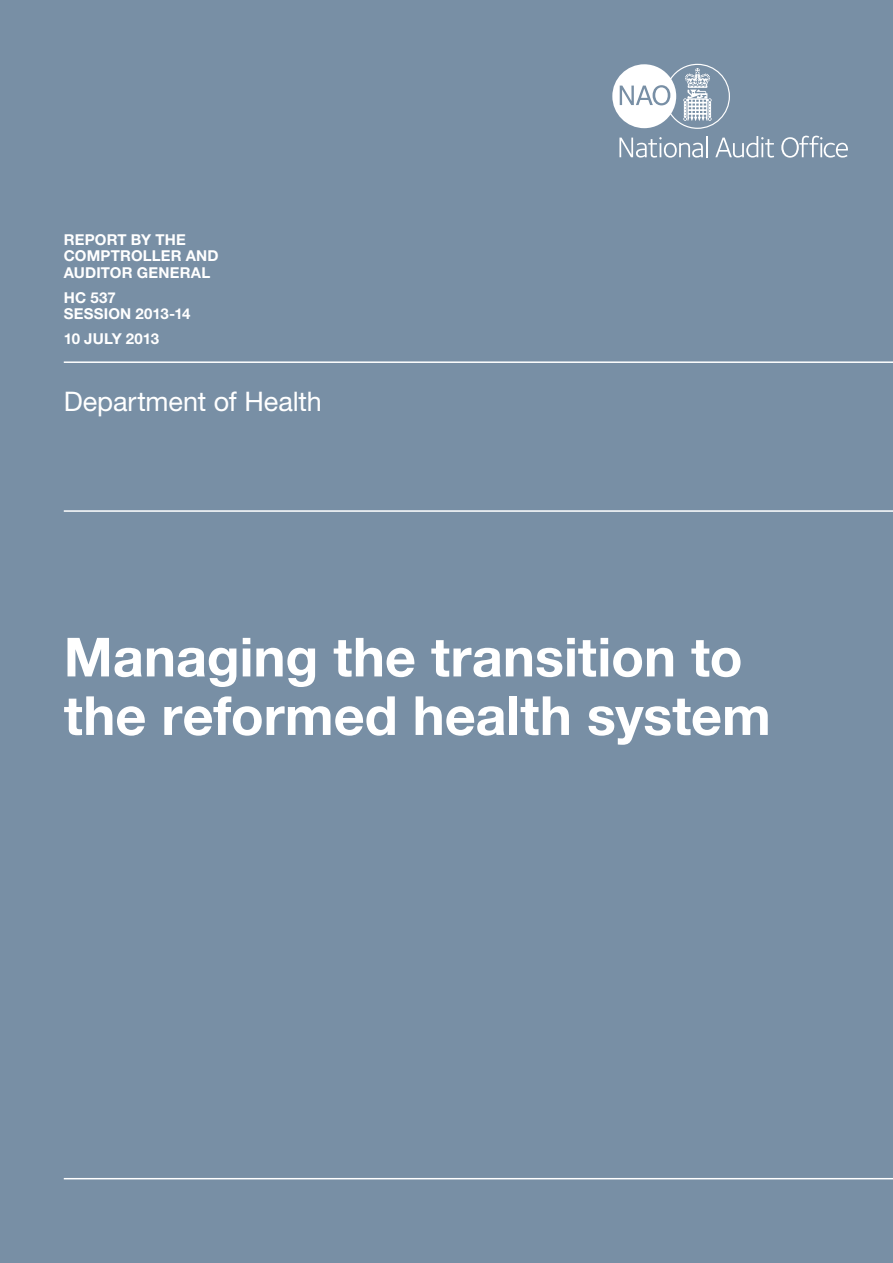
<style>
.page{position:relative;width:893px;height:1263px;background:#788fa5}
.page>*{position:absolute;margin:0;border:0;box-sizing:border-box;transform-origin:0 0}
.HEAD_COVER_TITLE{font:700 54px/58.5px "Helvetica Neue LT Std";color:#fff}
.HEAD_DEPT_NAME{font:27px "Helvetica Neue LT Std";letter-spacing:-.005em;color:#fff}
.HEAD_1_DESCRIPTOR{font:700 15px/16.5px "Helvetica Neue LT Std";letter-spacing:.01em;color:#fff}
.HEAD_2_DESCRIPTOR{font:700 15px/16.5px "Helvetica Neue LT Std";letter-spacing:.01em;color:#fff}
</style>
<div class="page">
<hr style="left:64px;top:361px;width:829px;height:2px;background:#fff">
<hr style="left:64px;top:510px;width:829px;height:2px;background:#fff">
<hr style="left:64px;top:1178px;width:829px;height:1px;background:#fff">
<svg style="left:612px;top:64px;width:118px;height:65px"></svg>
<svg style="left:619px;top:137px;width:84px;height:21px"></svg>
<hr style="left:706px;top:136px;width:2px;height:21px;background:#fff">
<svg style="left:715px;top:136px;width:59px;height:22px"></svg>
<svg style="left:781px;top:136px;width:67px;height:22px"></svg>
<p class="HEAD_1_DESCRIPTOR" style="left:64px;top:231px;width:156px">REPORT BY THE<br>COMPTROLLER AND<br>AUDITOR GENERAL</p>
<p class="HEAD_2_DESCRIPTOR" style="left:64px;top:289px;width:128px">HC 537<br>SESSION 2013-14</p>
<p class="HEAD_2_DESCRIPTOR" style="left:64px;top:330px;width:97px">10 JULY 2013</p>
<p class="HEAD_DEPT_NAME" style="left:64px;top:385px;width:260px">Department of Health</p>
<p class="HEAD_COVER_TITLE" style="left:64px;top:627px;width:709px">Managing the transition to the reformed health system</p>
</div>
